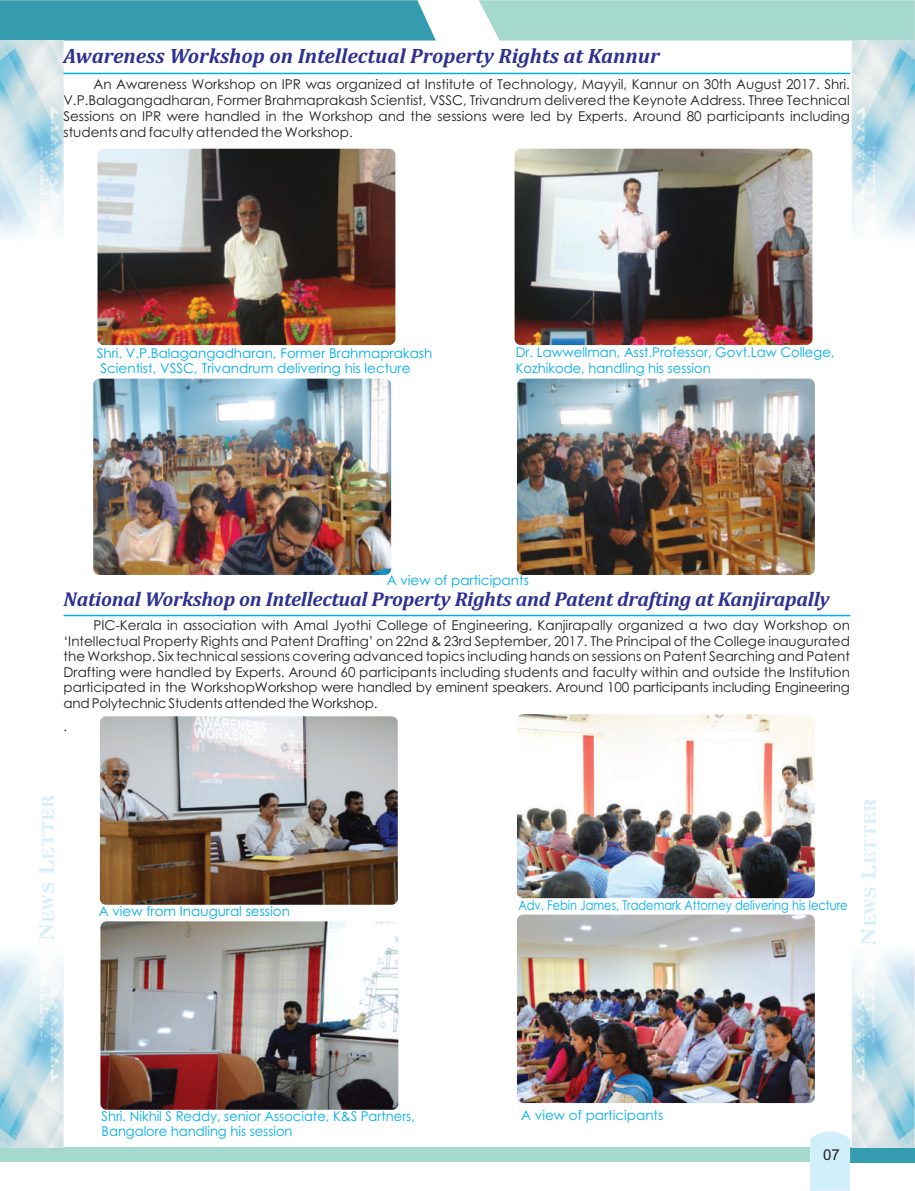
<style>
.page{position:relative;width:915px;height:1191px;background:#fff}
.page>*{position:absolute;margin:0;border:0;box-sizing:border-box;transform-origin:0 0}
.t1{font:italic 700 21px "Cambria";color:#2e3092}
.t2{font:italic 700 20.25px "Cambria";letter-spacing:-.01em;color:#2e3092}
.t3{font:19.95px "Atlantic Inline";letter-spacing:-.025em;color:#d4effb}
.t4{font:15px "Arial";color:#231f20}
.t5{font:13.5px/15.5px "Century Gothic";color:#231f20;text-align:justify}
.t6{font:13.5px/14.7px "Century Gothic";color:#00aeef}
.t7{font:13.5px "Century Gothic";color:#00aeef;scale:.84 1}
</style>
<div class="page">
<div style="left:479px;top:0;width:435px;height:40px;background:#a5d9cd"></div>
<div style="left:0;top:0;width:435px;height:40px;background:#359baf"></div>
<img style="left:0;top:40px;width:63px;height:197px">
<img style="left:851px;top:40px;width:63px;height:197px">
<div style="left:0;top:1147px;width:809px;height:14px;background:#a5d9cd"></div>
<div style="left:849px;top:1147px;width:65px;height:15px;background:#359baf"></div>
<svg style="left:810px;top:1131px;width:39px;height:59px;background:#d3eefb"></svg>
<img style="left:0;top:951px;width:63px;height:196px">
<img style="left:851px;top:950px;width:63px;height:197px">
<hr style="left:63px;top:73px;width:786px;height:1px;background:#00aeef">
<img style="left:97px;top:149px;width:298px;height:196px;border-radius:6px">
<img style="left:514px;top:149px;width:298px;height:196px;border-radius:6px">
<img style="left:93px;top:378px;width:298px;height:197px;border-radius:6px">
<img style="left:516px;top:378px;width:298px;height:197px;border-radius:6px">
<hr style="left:64px;top:615px;width:786px;height:1px;background:#00aeef">
<img style="left:100px;top:716px;width:297px;height:188px;border-radius:6px">
<img style="left:100px;top:921px;width:298px;height:188px;border-radius:6px">
<img style="left:516px;top:714px;width:298px;height:184px;border-radius:6px">
<img style="left:516px;top:914px;width:298px;height:189px;border-radius:6px">
<h1 class="t1" style="left:63px;top:47px;width:597px">Awareness Workshop on Intellectual Property Rights at Kannur</h1>
<p class="t5" style="left:63px;top:77px;width:787px;line-height:16px;text-indent:30px">An Awareness Workshop on IPR was organized at Institute of Technology, Mayyil, Kannur on 30th August 2017. Shri.<br>V.P.Balagangadharan, Former Brahmaprakash Scientist, VSSC, Trivandrum delivered the Keynote Address. Three Technical Sessions on IPR were handled in the Workshop and the sessions were led by Experts. Around 80 participants including students and faculty attended the Workshop.</p>
<p class="t6" style="left:97px;top:347px;width:337px">Shri. V.P.Balagangadharan, Former Brahmaprakash<br>Scientist, VSSC, Trivandrum delivering his lecture</p>
<p class="t6" style="left:515px;top:345px;width:320px;line-height:16.2px">Dr. Lawwellman, Asst.Professor, Govt.Law College,<br>Kozhikode, handling his session</p>
<p class="t6" style="left:386px;top:574px;width:144px">A view of participants</p>
<h2 class="t2" style="left:64px;top:590px;width:767px">National Workshop on Intellectual Property Rights and Patent drafting at Kanjirapally</h2>
<p class="t5" style="left:63px;top:619px;width:787px;text-indent:30px">PIC-Kerala in association with Amal Jyothi College of Engineering, Kanjirapally organized a two day Workshop on ‘Intellectual Property Rights and Patent Drafting’ on 22nd &amp; 23rd September, 2017. The Principal of the College inaugurated the Workshop. Six technical sessions covering advanced topics including hands on sessions on Patent Searching and Patent Drafting were handled by Experts. Around 60 participants including students and faculty within and outside the Institution participated in the WorkshopWorkshop were handled by eminent speakers. Around 100 participants including Engineering andPolytechnicStudentsattendedtheWorkshop.</p>
<p class="t5" style="left:63px;top:719px;width:5px">.</p>
<h3 class="t3" style="left:34px;top:941px;width:149px;rotate:-90deg">News Letter</h3>
<h3 class="t3" style="left:855px;top:945px;width:149px;rotate:-90deg">News Letter</h3>
<p class="t7" style="left:518px;top:899px;width:393px">Adv. Febin James, Trademark Attorney delivering his lecture</p>
<p class="t6" style="left:99px;top:905px;width:193px">A view from Inaugural session</p>
<p class="t6" style="left:101px;top:1110px;width:315px">Shri. Nikhil S Reddy, senior Associate, K&amp;S Partners,<br>Bangalore handling his session</p>
<p class="t6" style="left:521px;top:1108px;width:144px">A view of participants</p>
<p class="t4" style="left:823px;top:1148px;width:18px">07</p>
</div>
